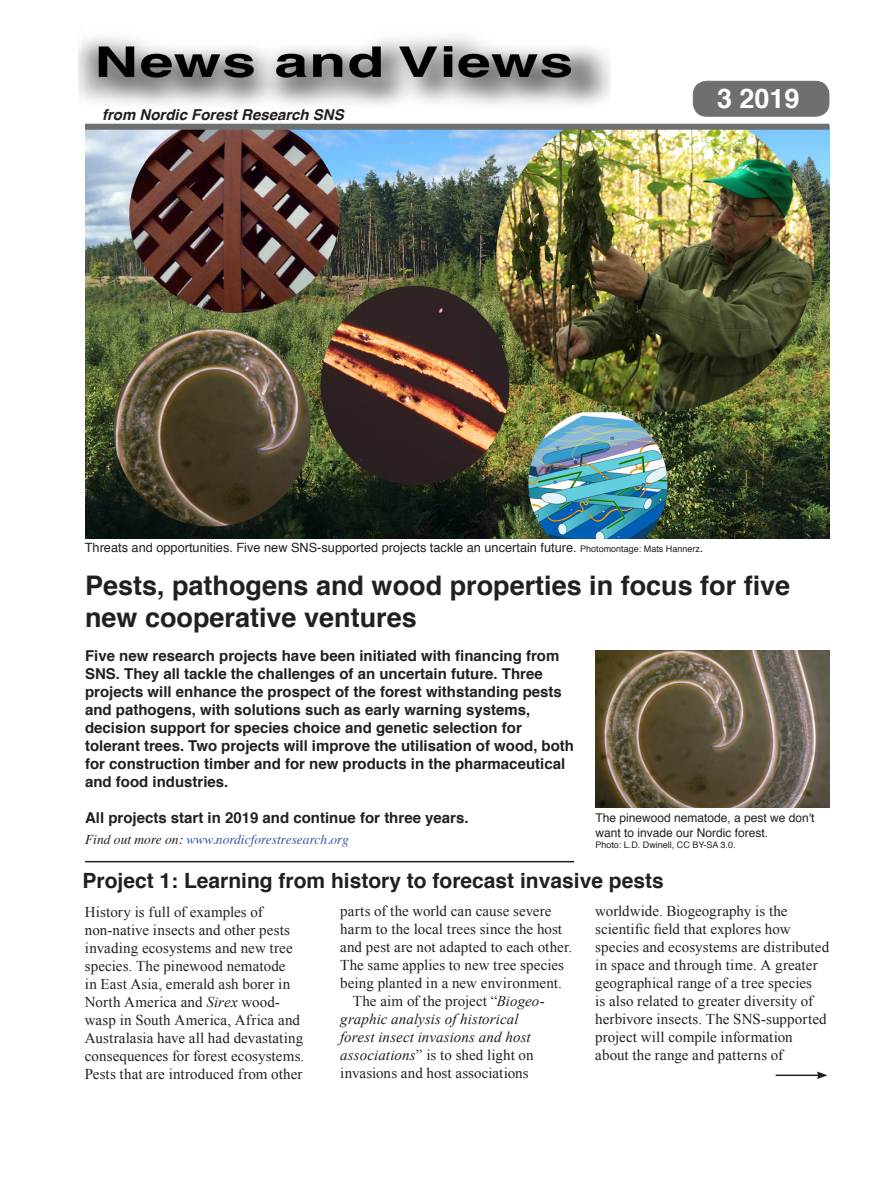
<style>
.page{position:relative;width:893px;height:1191px;background:#fff}
.page>*{position:absolute;margin:0;border:0;box-sizing:border-box;transform-origin:0 0}
.Rubrik_18_pkt{font:700 27px/32.4px "Helvetica";color:#231f20}
.t1{font:700 27px "Helvetica";color:#fff}
.Rubrik_14_pkt{font:700 21px "Helvetica";color:#231f20}
.Ingress{font:700 15px/18px "Helvetica";color:#231f20}
.Brödtext_Scand_J{font:15px/18px "Times New Roman";letter-spacing:.005em;color:#231f20}
.Brödtext_Scand_J_-_i{font:15px/18px "Times New Roman";letter-spacing:.005em;color:#231f20}
.Brödtext_Scand_J_-_i-2{font:italic 15px/18px "Times New Roman";letter-spacing:.005em;color:#231f20}
.t2{font:italic 700 15px "Helvetica";color:#231f20}
.Källa{font:italic 13.5px "Times";color:#3953a4}
.Källa-2{font:12.75px "Helvetica";color:#231f20}
.Bildtext{font:12px/14.4px "Helvetica";color:#231f20}
.Bildtext-2{font:9px "Helvetica";color:#231f20}
.s1{font-size:9px}
.s2{color:#231f20}
.s3{font-style:italic}
.s4{font-style:normal}
</style>
<div class="page">
<img style="left:85px;top:130px;width:744px;height:408px">
<img style="left:78px;top:37px;width:533px;height:68px">
<div style="left:693px;top:81px;width:136px;height:35px;background:#6d6f71;border-radius:13px"></div>
<div style="left:693px;top:81px;width:136px;height:35px;border:1px solid #6d6f71;border-radius:13px"></div>
<hr style="left:776px;top:1074px;width:43px;height:2px;background:#231f20">
<svg style="left:817px;top:1071px;width:10px;height:8px"></svg>
<div style="left:85px;top:124px;width:744px;height:6px;background:#6d6f71"></div>
<img style="left:595px;top:650px;width:234px;height:157px">
<hr style="left:85px;top:861px;width:489px;height:1px;background:#231f20">
<p class="t2" style="left:102px;top:102px;width:243px">from Nordic Forest Research SNS</p>
<p class="t1" style="left:717px;top:77px;width:84px">3 2019</p>
<p class="Källa-2" style="left:85px;top:538px;width:620px">Threats and opportunities. Five new SNS-supported projects tackle an uncertain future. <span class="s1">Photomontage: Mats Hannerz</span>.</p>
<p class="Rubrik_18_pkt" style="left:85px;top:569px;width:707px">Pests, pathogens and wood properties in focus for five new cooperative ventures</p>
<p class="Ingress" style="left:85px;top:647px;width:491px">Five new research projects have been initiated with financing from SNS. They all tackle the challenges of an uncertain future. Three projects will enhance the prospect of the forest withstanding pests and pathogens, with solutions such as early warning systems, decision support for species choice and genetic selection for tolerant trees. Two projects will improve the utilisation of wood, both for construction timber and for new products in the pharmaceutical and food industries.</p>
<p class="Ingress" style="left:85px;top:809px;width:385px">All projects start in 2019 and continue for three years.</p>
<p class="Källa" style="left:85px;top:827px;width:265px"><span class="s2">Find out more on:</span> www.nordicforestresearch.org</p>
<p class="Bildtext" style="left:595px;top:811px;width:221px">The pinewood nematode, a pest we don't want to invade our Nordic forest.</p>
<p class="Bildtext-2" style="left:595px;top:837px;width:142px">Photo: L.D. Dwinell, CC BY-SA 3.0.</p>
<p class="Rubrik_14_pkt" style="left:83px;top:863px;width:583px">Project 1: Learning from history to forecast invasive pests</p>
<p class="Brödtext_Scand_J" style="left:85px;top:903px;width:221px">History is full of examples of non-native insects and other pests invading ecosystems and new tree species. The pinewood nematode<br>in East Asia, emerald ash borer in North America and <span class="s3">Sirex</span> wood&shy;wasp in South America, Africa and Australasia have all had devastating consequences for forest ecosystems.<br>Pests that are introduced from other</p>
<p class="Brödtext_Scand_J" style="left:340px;top:901px;width:234px">parts of the world can cause severe harm to the local trees since the host and pest are not adapted to each other.<br>The same applies to new tree species being planted in a new environment.</p>
<p class="Brödtext_Scand_J_-_i-2" style="left:340px;top:991px;width:206px;text-indent:13px"><span class="s4">The aim of the project “</span>Biogeo&shy;graphic analysis of historical forest insect invasions and host associations<span class="s4">” is to shed light on invasions and host associations</span></p>
<p class="Brödtext_Scand_J_-_i" style="left:595px;top:901px;width:235px">worldwide. Biogeography is the scientific field that explores how species and ecosystems are distributed in space and through time. A greater geographical range of a tree species<br>is also related to greater diversity of herbivore insects. The SNS-supported project will compile information about the range and patterns of</p>
</div>
